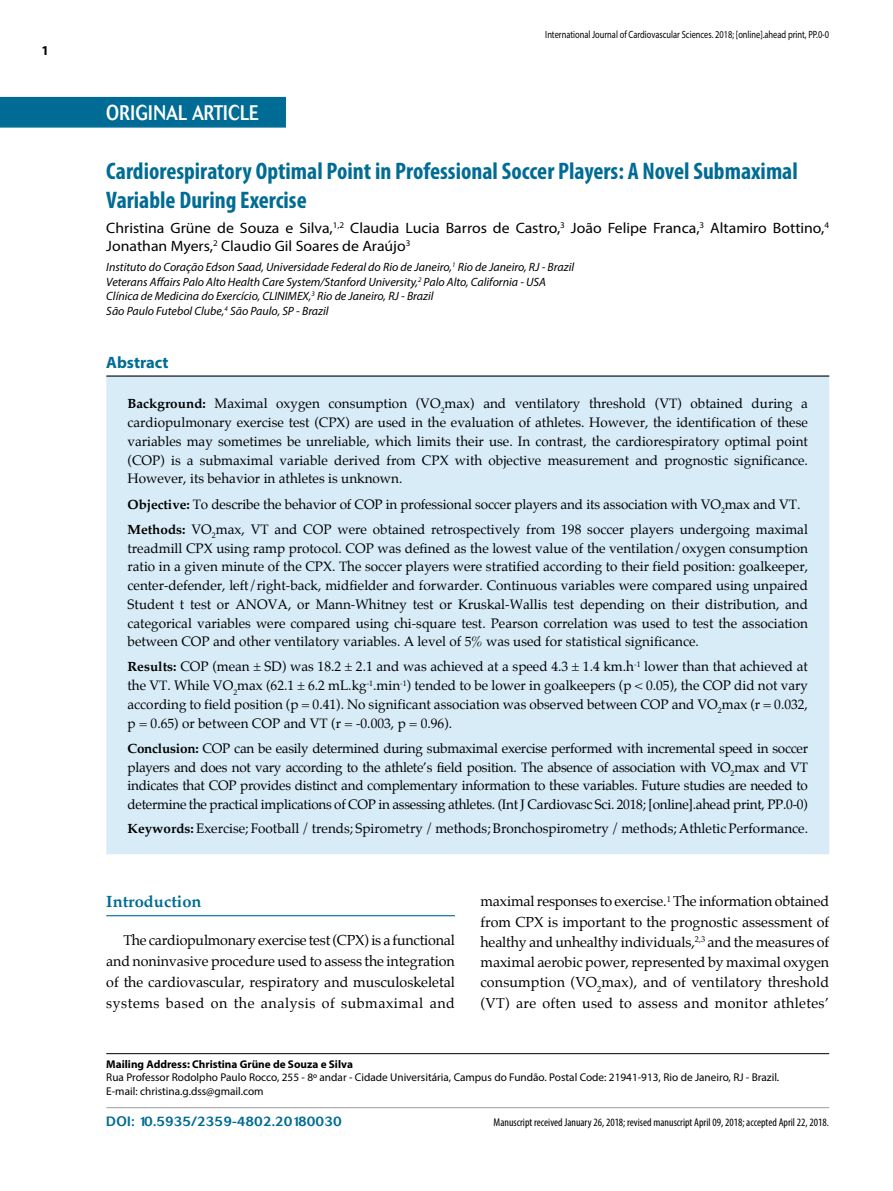
<style>
.page{position:relative;width:893px;height:1191px;background:#fff}
.page>*{position:absolute;margin:0;border:0;box-sizing:border-box;transform-origin:0 0}
.t1{font:700 condensed 24px/28.8px "Myriad Pro";color:#006c95}
.t2{font:500 21px "Cosmos";letter-spacing:.02em;color:#fff;scale:.8 1}
.t3{font:700 16.5px "Palatino";color:#006c95}
.t4{font:700 16.5px "Myriad Pro";color:#006c95}
.t5{font:15px/18px "Myriad Pro";color:#000;scale:1.05 1}
.t6{font:14.25px/20.2px "Palatino";letter-spacing:.025em;color:#000;text-align:justify}
.t7{font:13.5px/18.8px "Palatino";color:#000;text-align:justify}
.t8{font:500 13.5px "Cosmos";color:#006c95}
.t9{font:700 13.5px "Myriad Pro";color:#000}
.t10{font:italic 12px/14.4px "Myriad Pro";color:#000}
.t11{font:11.25px/13.5px "Myriad Pro";color:#000}
.t12{font:condensed 11.25px "Myriad Pro";color:#000}
.t13{font:700 11.25px "Myriad Pro";color:#000}
.t14{font:10.5px "Myriad Pro";color:#000;scale:.8 1}
.s1{font-weight:700}
</style>
<div class="page">
<div style="left:0;top:97px;width:286px;height:31px;background:#006c95"></div>
<hr style="left:106px;top:1053px;width:723px;height:1px;background:#000">
<hr style="left:106px;top:1107px;width:723px;height:1px;background:#9d9d9c">
<div style="left:106px;top:376px;width:723px;height:478px;background:#d8ecf8"></div>
<hr style="left:106px;top:375px;width:723px;height:1px;background:#000">
<hr style="left:106px;top:915px;width:349px;height:1px;background:#006c95">
<p class="t9" style="left:41px;top:42px;width:9px">1</p>
<h2 class="t2" style="left:106px;top:100px;width:192px">ORIGINAL ARTICLE</h2>
<p class="t14" style="left:545px;top:28px;width:356px">International Journal of Cardiovascular Sciences. 2018; [online].ahead print, PP.0-0</p>
<h1 class="t1" style="left:106px;top:156px;width:693px">Cardiorespiratory Optimal Point in Professional Soccer Players: A Novel Submaximal<br>Variable During Exercise</h1>
<p class="t5" style="left:106px;top:218px;width:690px">Christina Grüne de Souza e Silva,<sup>1,2</sup> Claudia Lucia Barros de Castro,<sup>3</sup> João Felipe Franca,<sup>3</sup> Altamiro Bottino,<sup>4<br></sup>Jonathan Myers,<sup>2</sup> Claudio Gil Soares de Araújo<sup>3</sup></p>
<p class="t10" style="left:106px;top:260px;width:469px">Instituto do Coração Edson Saad, Universidade Federal do Rio de Janeiro,<sup>1</sup> Rio de Janeiro, RJ - Brazil Veterans Affairs Palo Alto Health Care System/Stanford University,<sup>2</sup> Palo Alto, California - USA Clínica de Medicina do Exercício, CLINIMEX,<sup>3</sup> Rio de Janeiro, RJ - Brazil<br>São Paulo Futebol Clube,<sup>4</sup> São Paulo, SP - Brazil</p>
<p class="t4" style="left:106px;top:351px;width:64px">Abstract</p>
<p class="t7" style="left:128px;top:395px;width:682px"><span class="s1">Background:</span> Maximal oxygen consumption (VO<sub>2</sub>max) and ventilatory threshold (VT) obtained during a cardiopulmonary exercise test (CPX) are used in the evaluation of athletes. However, the identification of these variables may sometimes be unreliable, which limits their use. In contrast, the cardiorespiratory optimal point (COP) is a submaximal variable derived from CPX with objective measurement and prognostic significance.<br>However, its behavior in athletes is unknown.</p>
<p class="t7" style="left:128px;top:491px;width:682px;line-height:25.2px"><span class="s1">Objective:</span> To describe the behavior of COP in professional soccer players and its association with VO<sub>2</sub>max and VT.<br><span class="s1">Methods:</span> VO<sub>2</sub>max, VT and COP were obtained retrospectively from 198 soccer players undergoing maximal</p>
<p class="t7" style="left:128px;top:539px;width:682px">treadmill CPX using ramp protocol. COP was defined as the lowest value of the ventilation/oxygen consumption ratio in a given minute of the CPX. The soccer players were stratified according to their field position: goalkeeper, center-defender, left/right-back, midfielder and forwarder. Continuous variables were compared using unpaired Student t test or ANOVA, or Mann-Whitney test or Kruskal-Wallis test depending on their distribution, and categorical variables were compared using chi-square test. Pearson correlation was used to test the association between COP and other ventilatory variables. A level of 5% was used for statistical significance.</p>
<p class="t7" style="left:128px;top:657px;width:682px"><span class="s1">Results:</span> COP (mean ± SD) was 18.2 ± 2.1 and was achieved at a speed 4.3 ± 1.4 km.h<sup>-1</sup> lower than that achieved at the VT. While VO<sub>2</sub>max (62.1 ± 6.2 mL.kg<sup>-1</sup>.min<sup>-1</sup>) tended to be lower in goalkeepers (p &lt; 0.05), the COP did not vary according to field position (p = 0.41). No significant association was observed between COP and VO<sub>2</sub>max (r = 0.032, p = 0.65) or between COP and VT (r = -0.003, p = 0.96).</p>
<p class="t7" style="left:128px;top:739px;width:682px"><span class="s1">Conclusion:</span> COP can be easily determined during submaximal exercise performed with incremental speed in soccer players and does not vary according to the athlete’s field position. The absence of association with VO<sub>2</sub>max and VT indicates that COP provides distinct and complementary information to these variables. Future studies are needed to determine the practical implications of COP in assessing athletes. (Int J Cardiovasc Sci. 2018; [online].ahead print, PP.0-0)</p>
<p class="t7" style="left:128px;top:819px;width:682px"><span class="s1">Keywords:</span> Exercise; Football / trends; Spirometry / methods; Bronchospirometry / methods; Athletic Performance.</p>
<p class="t3" style="left:106px;top:891px;width:97px">Introduction</p>
<p class="t6" style="left:106px;top:929px;width:350px;line-height:21px;text-indent:17px">The cardiopulmonary exercise test (CPX) is a functional and noninvasive procedure used to assess the integration of the cardiovascular, respiratory and musculoskeletal systems based on the analysis of submaximal and</p>
<p class="t6" style="left:480px;top:891px;width:350px">maximal responses to exercise.<sup>1</sup> The information obtained from CPX is important to the prognostic assessment of healthy and unhealthy individuals,<sup>2,3</sup> and the measures of maximal aerobic power, represented by maximal oxygen consumption (VO<sub>2</sub>max), and of ventilatory threshold (VT) are often used to assess and monitor athletes’</p>
<p class="t13" style="left:106px;top:1056px;width:248px">Mailing Address: Christina Grüne de Souza e Silva</p>
<p class="t11" style="left:106px;top:1070px;width:674px">Rua Professor Rodolpho Paulo Rocco, 255 - 8º andar - Cidade Universitária, Campus do Fundão. Postal Code: 21941-913, Rio de Janeiro, RJ - Brazil.<br>E-mail: christina.g.dss@gmail.com</p>
<p class="t8" style="left:106px;top:1113px;width:237px">DOI: 10.5935/2359-4802.20180030</p>
<p class="t12" style="left:494px;top:1115px;width:337px">Manuscript received January 26, 2018; revised manuscript April 09, 2018; accepted April 22, 2018.</p>
</div>
